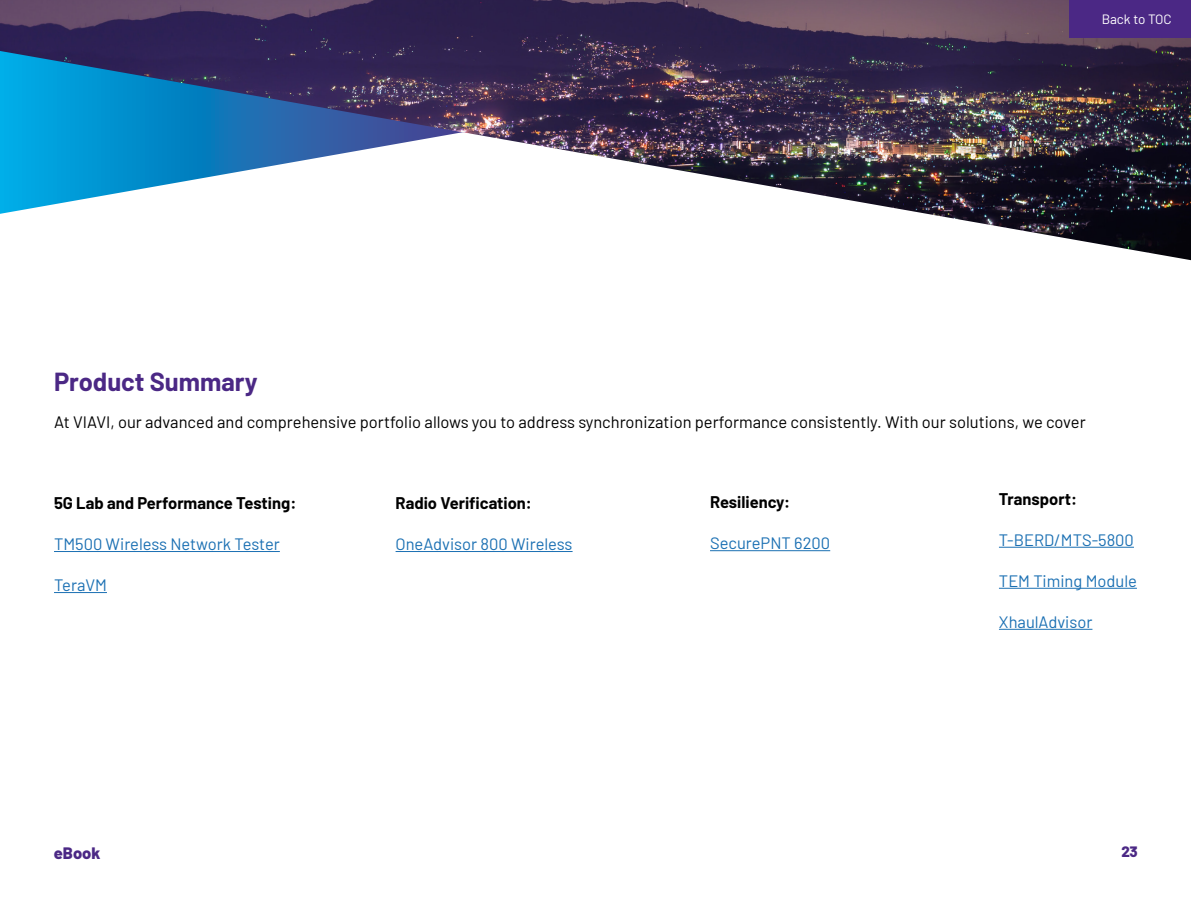
<style>
.page{position:relative;width:1191px;height:919px;background:#fff}
.page>*{position:absolute;margin:0;border:0;box-sizing:border-box;transform-origin:0 0}
.t1{font:700 25.5px "Barlow";color:#4b2885}
.t2{font:16.5px "Barlow";color:#000}
.t3{font:16.5px "Barlow";color:#1b70b3}
.t4{font:700 16.5px "Barlow";color:#000}
.t5{font:800 16.5px "Barlow";color:#4b2885}
.t6{font:800 15px "Barlow";color:#4b2885}
.t7{font:13.5px "Barlow";letter-spacing:-.005em;color:#fff}
</style>
<div class="page">
<img style="left:0;top:0;width:1191px;height:261px">
<div style="left:1069px;top:0;width:122px;height:38px;background:#4b2885"></div>
<hr style="left:54px;top:551px;width:226px;height:1px;background:#1b70b3">
<hr style="left:54px;top:592px;width:53px;height:1px;background:#1b70b3">
<hr style="left:395px;top:551px;width:177px;height:1px;background:#1b70b3">
<hr style="left:710px;top:550px;width:120px;height:1px;background:#1b70b3">
<hr style="left:999px;top:546px;width:135px;height:1px;background:#1b70b3">
<hr style="left:999px;top:587px;width:138px;height:1px;background:#1b70b3">
<hr style="left:999px;top:628px;width:93px;height:1px;background:#1b70b3">
<p class="t7" style="left:1101px;top:9px;width:72px">Back to TOC</p>
<h1 class="t1" style="left:54px;top:363px;width:205px">Product Summary</h1>
<p class="t2" style="left:54px;top:410px;width:1033px">At VIAVI, our advanced and comprehensive portfolio allows you to address synchronization performance consistently. With our solutions, we cover</p>
<p class="t4" style="left:54px;top:491px;width:244px">5G Lab and Performance Testing:</p>
<p class="t3" style="left:54px;top:532px;width:227px">TM500 Wireless Network Tester</p>
<p class="t3" style="left:54px;top:573px;width:54px">TeraVM</p>
<p class="t4" style="left:395px;top:491px;width:138px">Radio Verification:</p>
<p class="t3" style="left:395px;top:532px;width:178px">OneAdvisor 800 Wireless</p>
<p class="t4" style="left:710px;top:490px;width:82px">Resiliency:</p>
<p class="t3" style="left:710px;top:531px;width:122px">SecurePNT 6200</p>
<p class="t4" style="left:999px;top:486px;width:80px">Transport:</p>
<p class="t3" style="left:999px;top:528px;width:136px">T-BERD/MTS-5800</p>
<p class="t3" style="left:999px;top:569px;width:139px">TEM Timing Module</p>
<p class="t3" style="left:999px;top:610px;width:95px">XhaulAdvisor</p>
<p class="t5" style="left:54px;top:840px;width:48px">eBook</p>
<p class="t6" style="left:1121px;top:840px;width:18px">23</p>
</div>
